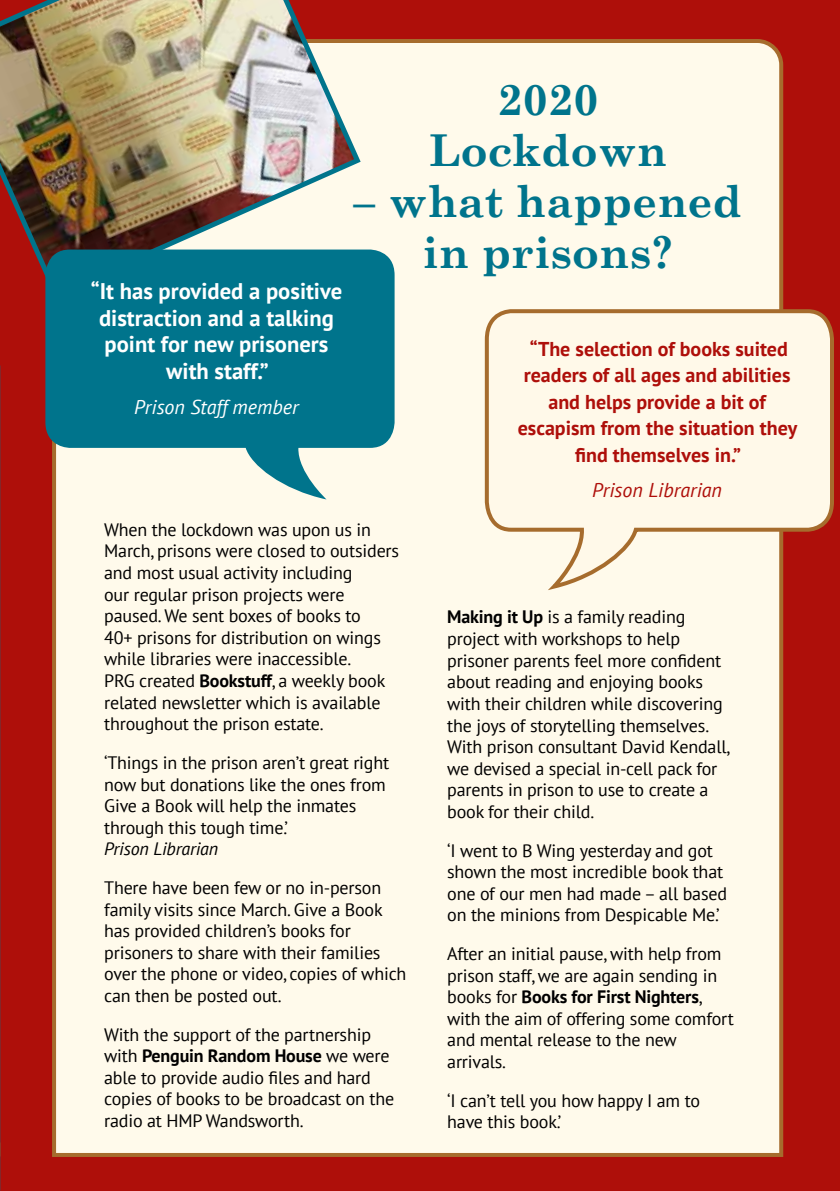
<style>
.page{position:relative;width:840px;height:1191px;background:#fff}
.page>*{position:absolute;margin:0;border:0;box-sizing:border-box;transform-origin:0 0}
.t1{font:700 44px/51.2px "Century Schoolbook";color:#00748c;text-align:center}
.t2{font:700 22.6px/26.4px "PT Sans";color:#fff;text-align:center}
.t3{font:700 20px/26.4px "PT Sans";color:#ae0f0a;text-align:center}
.t4{font:italic 20px "PT Sans";color:#fff}
.t5{font:italic 20px "PT Sans";color:#ae0f0a}
.t6{font:18px/21.6px "PT Sans";letter-spacing:-.01em;color:#000}
.t7{font:italic 18px "PT Sans";letter-spacing:-.01em;color:#000}
.s1{font-weight:700}
</style>
<div class="page">
<div style="left:0;top:0;width:839px;height:1191px;background:#ae0f0a"></div>
<img style="left:0;top:0;width:1px;height:1191px">
<div style="left:52px;top:39px;width:732px;height:1118px;background:#fffaeb"></div>
<img style="left:0;top:0;width:363px;height:301px">
<svg style="left:45px;top:249px;width:349px;height:250px;background:#2f8b9b"></svg>
<svg style="left:482px;top:307px;width:352px;height:284px;background:#f9eddc"></svg>
<p class="t2" style="left:91px;top:278px;width:253px">“It has provided a positive distraction and a talking point for new prisoners with staff.”</p>
<p class="t4" style="left:134px;top:394px;width:166px">Prison Staff member</p>
<h1 class="t1" style="left:428px;top:73px;width:239px">2020<br>Lockdown</h1>
<h1 class="t1" style="left:353px;top:175px;width:389px">– what happened in prisons?</h1>
<p class="t3" style="left:517px;top:335px;width:281px">“The selection of books suited readers of all ages and abilities and helps provide a bit of escapism from the situation they find themselves in.”</p>
<p class="t5" style="left:592px;top:477px;width:131px">Prison Librarian</p>
<p class="t6" style="left:104px;top:518px;width:296px">When the lockdown was upon us in March, prisons were closed to outsiders and most usual activity including<br>our regular prison projects were paused. We sent boxes of books to<br>40+ prisons for distribution on wings while libraries were inaccessible.<br>PRG created <span class="s1">Bookstuff</span>, a weekly book related newsletter which is available throughout the prison estate.</p>
<p class="t6" style="left:104px;top:751px;width:286px">‘Things in the prison aren’t great right now but donations like the ones from Give a Book will help the inmates through this tough time.’</p>
<p class="t7" style="left:104px;top:837px;width:116px">Prison Librarian</p>
<p class="t6" style="left:104px;top:876px;width:303px">There have been few or no in-person family visits since March. Give a Book has provided children’s books for prisoners to share with their families over the phone or video, copies of which can then be posted out.</p>
<p class="t6" style="left:104px;top:1023px;width:291px">With the support of the partnership with <span class="s1">Penguin Random House</span> we were able to provide audio files and hard copies of books to be broadcast on the radio at HMP Wandsworth.</p>
<p class="t6" style="left:447px;top:606px;width:284px"><span class="s1">Making it Up</span> is a family reading project with workshops to help prisoner parents feel more confident about reading and enjoying books with their children while discovering the joys of storytelling themselves.<br>With prison consultant David Kendall, we devised a special in-cell pack for parents in prison to use to create a book for their child.</p>
<p class="t6" style="left:447px;top:839px;width:281px">‘I went to B Wing yesterday and got shown the most incredible book that one of our men had made – all based on the minions from Despicable Me.’</p>
<p class="t6" style="left:447px;top:942px;width:288px">After an initial pause, with help from prison staff, we are again sending in books for <span class="s1">Books for First Nighters</span>, with the aim of offering some comfort and mental release to the new arrivals.</p>
<p class="t6" style="left:447px;top:1089px;width:254px">‘I can’t tell you how happy I am to have this book.’</p>
</div>
